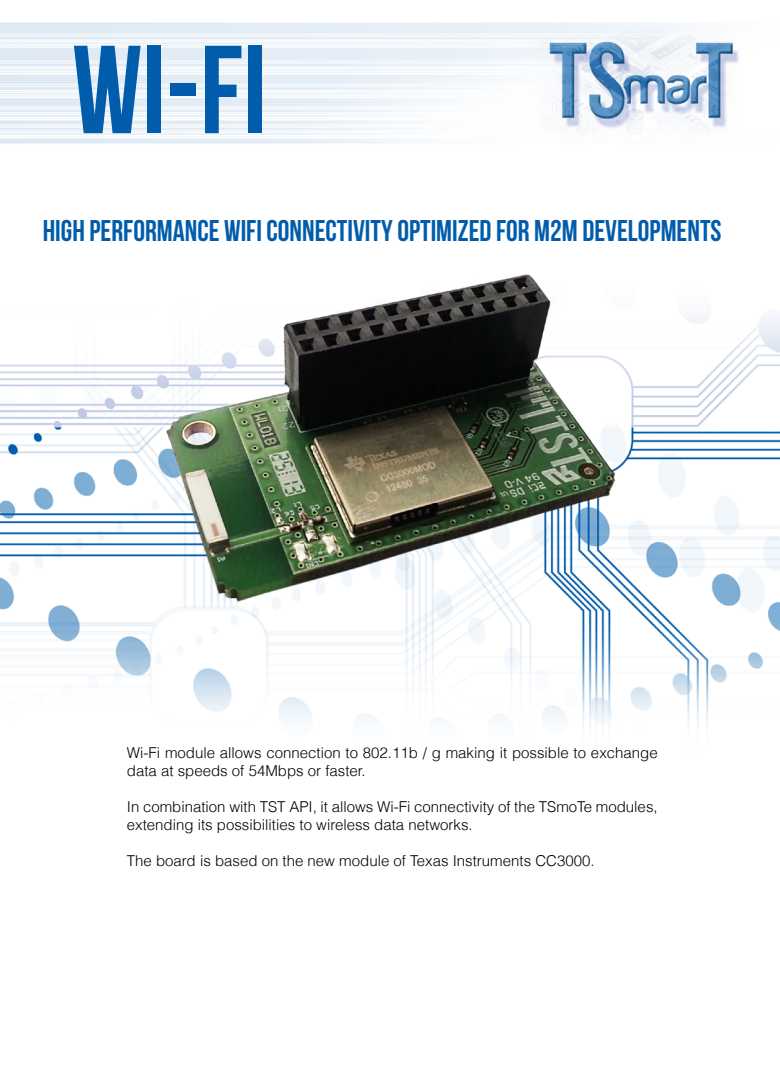
<style>
.page{position:relative;width:780px;height:1088px;background:#fff}
.page>*{position:absolute;margin:0;border:0;box-sizing:border-box;transform-origin:0 0}
.t1{font:124.88px "Bebas Neue";color:#015dab}
.t2{font:30px "Bebas Neue";color:#015dab}
.t3{font:300 15px/18px "Helvetica LT";color:#000}
</style>
<div class="page">
<img style="left:0;top:22px;width:780px;height:708px">
<h1 class="t1" style="left:72px;top:21px;width:196px">WI-FI</h1>
<h2 class="t2" style="left:43px;top:214px;width:680px">HIGH PERFORMANCE WIFI CONNECTIVITY OPTIMIZED FOR M2M DEVELOPMENTS</h2>
<p class="t3" style="left:127px;top:743px;width:532px">Wi-Fi module allows connection to 802.11b / g making it possible to exchange data at speeds of 54Mbps or faster.</p>
<p class="t3" style="left:127px;top:797px;width:532px">In combination with TST API, it allows Wi-Fi connectivity of the TSmoTe modules, extending its possibilities to wireless data networks.</p>
<p class="t3" style="left:127px;top:852px;width:469px">The board is based on the new module of Texas Instruments CC3000.</p>
</div>
